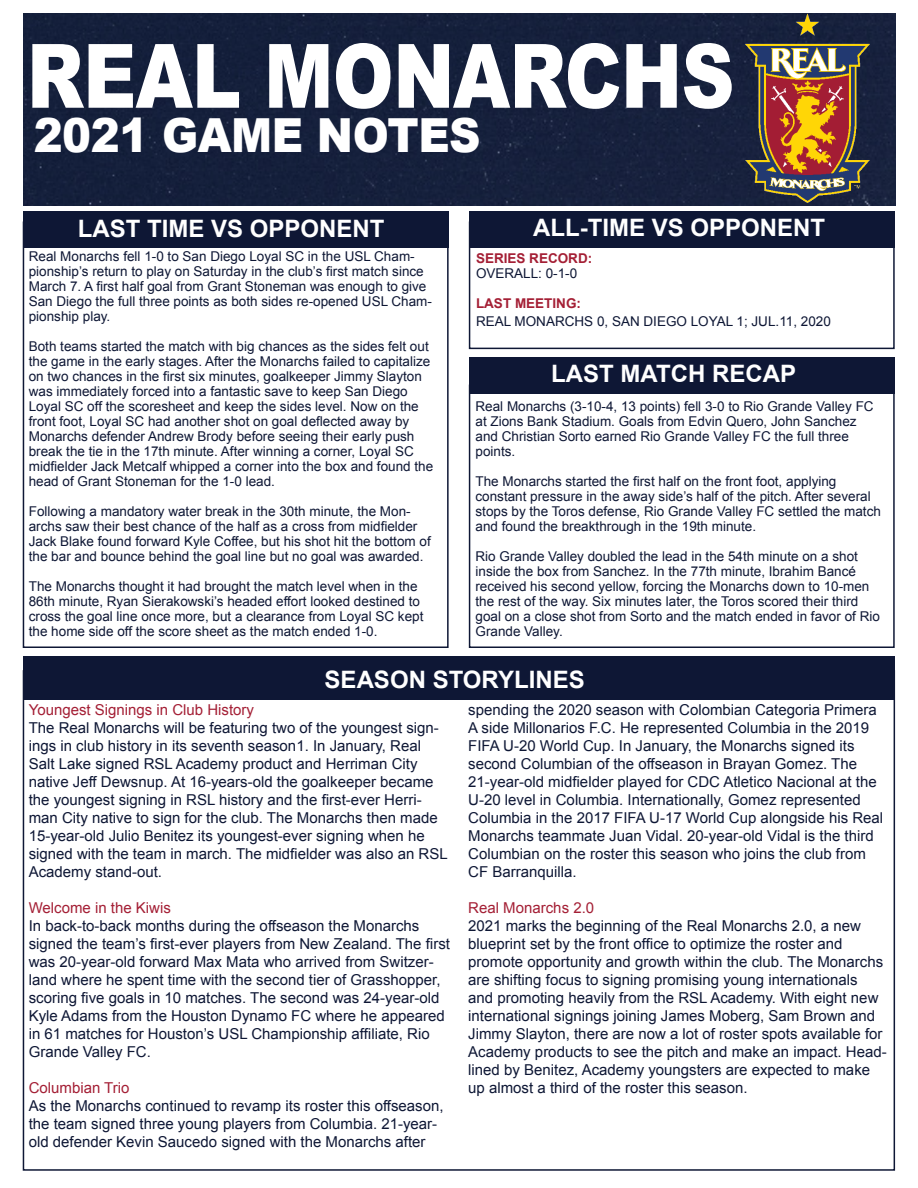
<style>
.page{position:relative;width:918px;height:1188px;background:#fff}
.page>*{position:absolute;margin:0;border:0;box-sizing:border-box;transform-origin:0 0}
.t1{font:900 88.95px "Arial";letter-spacing:-.01em;color:#fff;scale:.83 1}
.t2{font:900 46.95px "Arial";letter-spacing:-.01em;color:#fff;scale:.93 1}
.t3{font:700 24px "Arial";color:#fff}
.t4{font:15px/18px "Arial";color:#0e1735}
.t5{font:15px "Arial";color:#a41f35}
.t6{font:13.5px/15px "Arial";color:#0e1735}
.t7{font:700 13.5px "Arial";color:#a41f35}
</style>
<div class="page">
<div style="left:469px;top:221px;width:426px;height:128px;border:2px solid #0e1735"></div>
<div style="left:469px;top:211px;width:426px;height:36px;background:#0e1735"></div>
<div style="left:469px;top:385px;width:426px;height:263px;border:2px solid #0e1735"></div>
<div style="left:469px;top:358px;width:426px;height:36px;background:#0e1735"></div>
<div style="left:23px;top:221px;width:426px;height:427px;border:2px solid #0e1735"></div>
<div style="left:23px;top:211px;width:426px;height:36px;background:#0e1735"></div>
<div style="left:23px;top:657px;width:872px;height:43px;background:#0e1735"></div>
<div style="left:23px;top:13px;width:872px;height:192px;background:#15203c"></div>
<img style="left:703px;top:13px;width:185px;height:189px">
<p class="t1" style="left:27px;top:11px;width:854px">REAL MONARCHS</p>
<p class="t2" style="left:34px;top:101px;width:482px">2021 GAME NOTES</p>
<p class="t3" style="left:533px;top:211px;width:294px">ALL-TIME VS OPPONENT</p>
<p class="t7" style="left:476px;top:249px;width:118px">SERIES RECORD:</p>
<p class="t6" style="left:476px;top:266px;width:103px">OVERALL: 0-1-0</p>
<p class="t7" style="left:476px;top:294px;width:107px">LAST MEETING:</p>
<p class="t6" style="left:476px;top:314px;width:356px">REAL MONARCHS 0, SAN DIEGO LOYAL 1; JUL.11, 2020</p>
<p class="t3" style="left:78px;top:213px;width:308px">LAST TIME VS OPPONENT</p>
<p class="t6" style="left:29px;top:249px;width:405px">Real Monarchs fell 1-0 to San Diego Loyal SC in the USL Cham&shy;pionship’s return to play on Saturday in the club’s first match since March 7. A first half goal from Grant Stoneman was enough to give San Diego the full three points as both sides re-opened USL Cham&shy;pionship play.</p>
<p class="t6" style="left:29px;top:339px;width:406px">Both teams started the match with big chances as the sides felt out the game in the early stages. After the Monarchs failed to capitalize on two chances in the first six minutes, goalkeeper Jimmy Slayton was immediately forced into a fantastic save to keep San Diego Loyal SC off the scoresheet and keep the sides level. Now on the front foot, Loyal SC had another shot on goal deflected away by Monarchs defender Andrew Brody before seeing their early push break the tie in the 17th minute. After winning a corner, Loyal SC midfielder Jack Metcalf whipped a corner into the box and found the head of Grant Stoneman for the 1-0 lead.</p>
<p class="t6" style="left:29px;top:504px;width:403px">Following a mandatory water break in the 30th minute, the Mon&shy;archs saw their best chance of the half as a cross from midfielder Jack Blake found forward Kyle Coffee, but his shot hit the bottom of the bar and bounce behind the goal line but no goal was awarded.</p>
<p class="t6" style="left:29px;top:579px;width:396px">The Monarchs thought it had brought the match level when in the 86th minute, Ryan Sierakowski’s headed effort looked destined to cross the goal line once more, but a clearance from Loyal SC kept the home side off the score sheet as the match ended 1-0.</p>
<p class="t3" style="left:325px;top:663px;width:262px">SEASON STORYLINES</p>
<p class="t5" style="left:29px;top:700px;width:227px">Youngest Signings in Club History</p>
<p class="t4" style="left:29px;top:719px;width:421px">The Real Monarchs will be featuring two of the youngest sign&shy;ings in club history in its seventh season1. In January, Real Salt Lake signed RSL Academy product and Herriman City native Jeff Dewsnup. At 16-years-old the goalkeeper became the youngest signing in RSL history and the first-ever Herri&shy;man City native to sign for the club. The Monarchs then made 15-year-old Julio Benitez its youngest-ever signing when he signed with the team in march. The midfielder was also an RSL Academy stand-out.</p>
<p class="t5" style="left:29px;top:898px;width:144px">Welcome in the Kiwis</p>
<p class="t4" style="left:29px;top:917px;width:423px">In back-to-back months during the offseason the Monarchs signed the team’s first-ever players from New Zealand. The first was 20-year-old forward Max Mata who arrived from Switzer&shy;land where he spent time with the second tier of Grasshopper, scoring five goals in 10 matches. The second was 24-year-old Kyle Adams from the Houston Dynamo FC where he appeared in 61 matches for Houston’s USL Championship affiliate, Rio Grande Valley FC.</p>
<p class="t5" style="left:29px;top:1078px;width:102px">Columbian Trio</p>
<p class="t4" style="left:29px;top:1097px;width:416px">As the Monarchs continued to revamp its roster this offseason, the team signed three young players from Columbia. 21-year&shy;old defender Kevin Saucedo signed with the Monarchs after</p>
<p class="t3" style="left:551px;top:358px;width:246px">LAST MATCH RECAP</p>
<p class="t6" style="left:476px;top:399px;width:400px">Real Monarchs (3-10-4, 13 points) fell 3-0 to Rio Grande Valley FC at Zions Bank Stadium. Goals from Edvin Quero, John Sanchez and Christian Sorto earned Rio Grande Valley FC the full three points.</p>
<p class="t6" style="left:476px;top:474px;width:407px">The Monarchs started the first half on the front foot, applying constant pressure in the away side’s half of the pitch. After several stops by the Toros defense, Rio Grande Valley FC settled the match and found the breakthrough in the 19th minute.</p>
<p class="t6" style="left:476px;top:549px;width:406px">Rio Grande Valley doubled the lead in the 54th minute on a shot inside the box from Sanchez. In the 77th minute, Ibrahim Bancé received his second yellow, forcing the Monarchs down to 10-men the rest of the way. Six minutes later, the Toros scored their third goal on a close shot from Sorto and the match ended in favor of Rio Grande Valley.</p>
<p class="t4" style="left:468px;top:701px;width:416px">spending the 2020 season with Colombian Categoria Primera A side Millonarios F.C. He represented Columbia in the 2019<br>FIFA U-20 World Cup. In January, the Monarchs signed its second Columbian of the offseason in Brayan Gomez. The 21-year-old midfielder played for CDC Atletico Nacional at the U-20 level in Columbia. Internationally, Gomez represented Columbia in the 2017 FIFA U-17 World Cup alongside his Real Monarchs teammate Juan Vidal. 20-year-old Vidal is the third Columbian on the roster this season who joins the club from CF Barranquilla.</p>
<p class="t5" style="left:468px;top:898px;width:127px">Real Monarchs 2.0</p>
<p class="t4" style="left:468px;top:917px;width:420px">2021 marks the beginning of the Real Monarchs 2.0, a new blueprint set by the front office to optimize the roster and promote opportunity and growth within the club. The Monarchs are shifting focus to signing promising young internationals<br>and promoting heavily from the RSL Academy. With eight new international signings joining James Moberg, Sam Brown and Jimmy Slayton, there are now a lot of roster spots available for Academy products to see the pitch and make an impact. Head&shy;lined by Benitez, Academy youngsters are expected to make up almost a third of the roster this season.</p>
</div>
